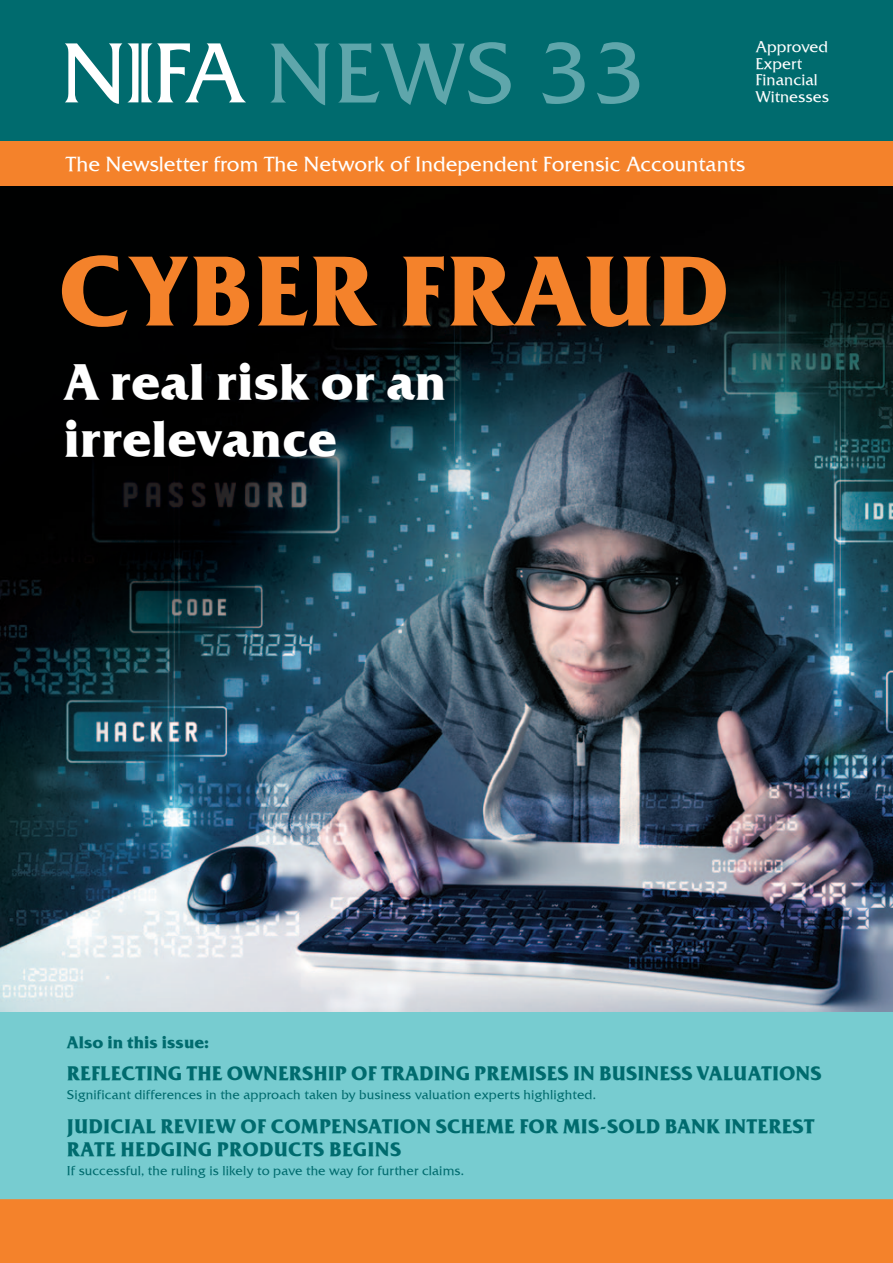
<style>
.page{position:relative;width:893px;height:1263px;background:#fff}
.page>*{position:absolute;margin:0;border:0;box-sizing:border-box;transform-origin:0 0}
.t1{font:99px "Friz Quadrata OSTT Bold";letter-spacing:.01em;color:#f4822b}
.t2{font:84.75px "Friz Quadrata TT";letter-spacing:.005em;color:#5fa6ab}
.t3{font:49.5px/57px "Friz Quadrata OSTT Bold";letter-spacing:.01em;color:#fff}
.t4{font:20.25px "Friz Quadrata TT";color:#fff}
.t5{font:19.5px/23.4px "Friz Quadrata OSTT Bold";letter-spacing:.01em;color:#006b6e}
.t6{font:16.5px "Friz Quadrata OSTT Bold";letter-spacing:.01em;color:#006b6e}
.t7{font:15.3px "Friz Quadrata TT";letter-spacing:.005em;color:#fff}
.t8{font:12.75px "Friz Quadrata TT";letter-spacing:.01em;color:#006b6e}
</style>
<div class="page">
<img style="left:0;top:186px;width:893px;height:826px">
<div style="left:0;top:0;width:893px;height:150px;background:#006b6e"></div>
<div style="left:0;top:142px;width:893px;height:44px;background:#f4822b"></div>
<svg style="left:65px;top:43px;width:181px;height:61px"></svg>
<div style="left:0;top:1012px;width:893px;height:193px;background:#77ccd0"></div>
<div style="left:0;top:1199px;width:893px;height:64px;background:#f4822b"></div>
<p class="t2" style="left:266px;top:21px;width:381px">NEWS 33</p>
<p class="t7" style="left:755px;top:38px;width:74px">Approved</p>
<p class="t7" style="left:755px;top:54px;width:48px">Expert</p>
<p class="t7" style="left:755px;top:71px;width:64px">Financial</p>
<p class="t7" style="left:755px;top:87px;width:75px">Witnesses</p>
<p class="t4" style="left:66px;top:152px;width:681px">The Newsletter from The Network of Independent Forensic Accountants</p>
<p class="t1" style="left:58px;top:231px;width:672px">CYBER FRAUD</p>
<p class="t3" style="left:64px;top:352px;width:384px">A real risk or an irrelevance</p>
<p class="t6" style="left:67px;top:1032px;width:144px">Also in this issue:</p>
<p class="t5" style="left:67px;top:1061px;width:756px">REFLECTING THE OWNERSHIP OF TRADING PREMISES IN BUSINESS VALUATIONS</p>
<p class="t8" style="left:67px;top:1086px;width:530px">Significant differences in the approach taken by business valuation experts highlighted.</p>
<p class="t5" style="left:67px;top:1114px;width:749px">JUDICIAL REVIEW OF COMPENSATION SCHEME FOR MIS-SOLD BANK INTEREST<br>RATE HEDGING PRODUCTS BEGINS</p>
<p class="t8" style="left:67px;top:1162px;width:398px">If successful, the ruling is likely to pave the way for further claims.</p>
</div>
